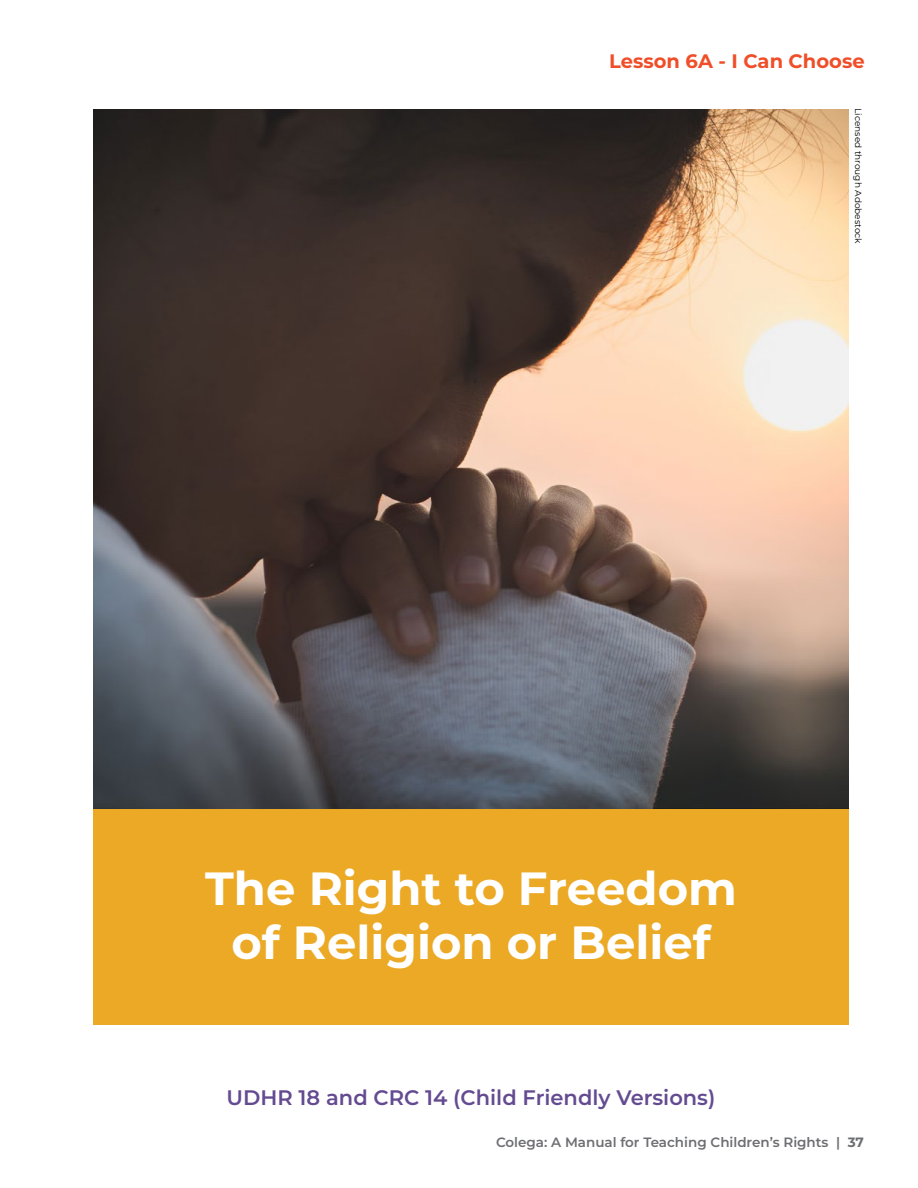
<style>
.page{position:relative;width:918px;height:1188px;background:#fff}
.page>*{position:absolute;margin:0;border:0;box-sizing:border-box;transform-origin:0 0}
.t1{font:700 46.5px/54px "Montserrat";color:#fff;text-align:center}
.t2{font:600 21px "Montserrat";color:#644b91}
.t3{font:700 19.5px "Montserrat";color:#f04e28}
.t4{font:600 13.5px "Montserrat";color:#6d6e71}
.t5{font:9px "Montserrat";color:#000}
.s1{font-weight:700}
</style>
<div class="page">
<img style="left:93px;top:109px;width:756px;height:700px">
<div style="left:93px;top:809px;width:756px;height:216px;background:#eba925"></div>
<h3 class="t3" style="left:609px;top:47px;width:257px">Lesson 6A - I Can Choose</h3>
<p class="t5" style="left:865px;top:108px;width:137px;rotate:90deg">Licensed through Adobestock</p>
<h1 class="t1" style="left:205px;top:859px;width:533px">The Right to Freedom of Religion or Belief</h1>
<h2 class="t2" style="left:227px;top:1082px;width:490px">UDHR 18 and CRC 14 (Child Friendly Versions)</h2>
<p class="t4" style="left:496px;top:1133px;width:369px">Colega: A Manual for Teaching Children’s Rights | <span class="s1">37</span></p>
</div>
